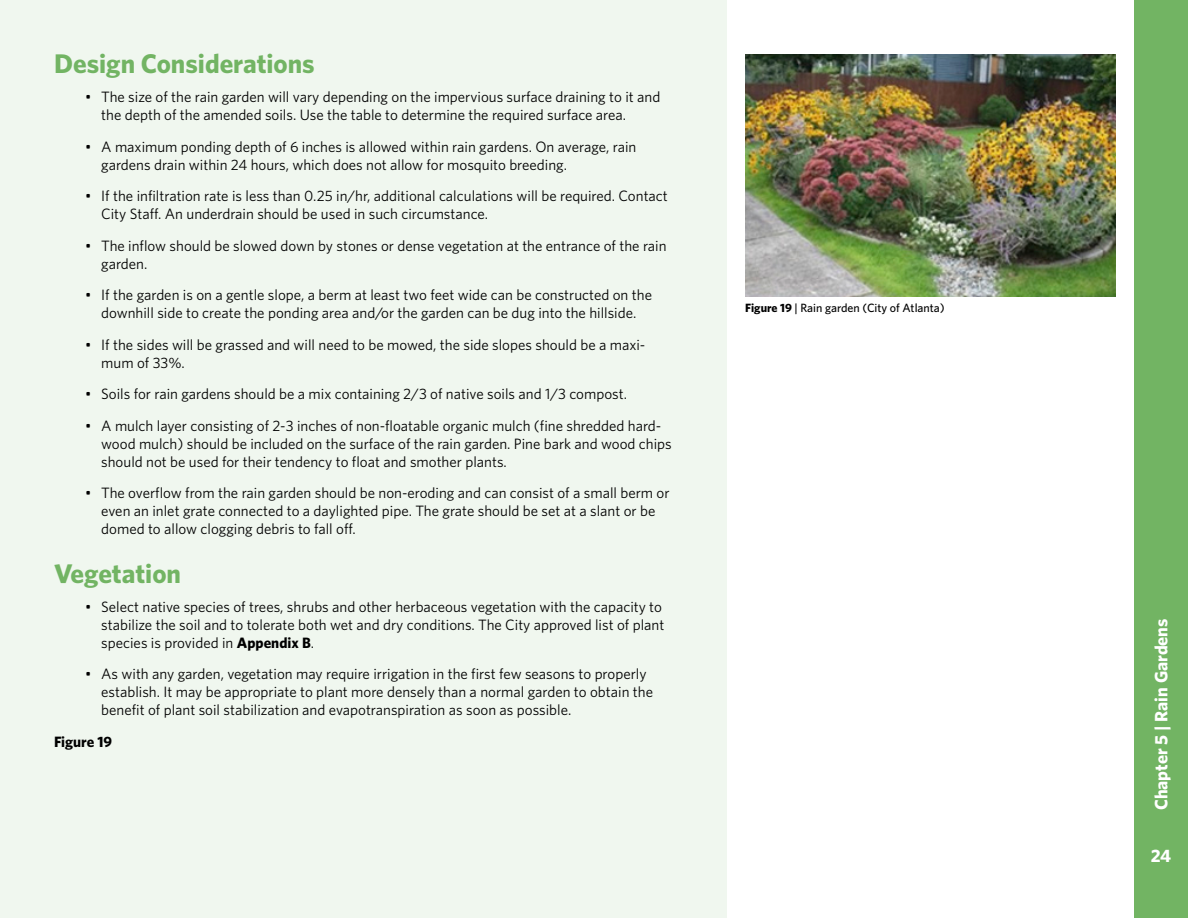
<style>
.page{position:relative;width:1188px;height:918px;background:#fff}
.page>*{position:absolute;margin:0;border:0;box-sizing:border-box;transform-origin:0 0}
.Subheadings{font:700 27px "Whitney";color:#72b463}
.t1{font:700 18px "Whitney";color:#fff}
.t2{font:15px/18px "Whitney";color:#000}
.Body{font:700 15px "Whitney";color:#000}
.Caption__Body_Bold{font:500 12px "Whitney";color:#000}
.s1{font-weight:700}
</style>
<div class="page">
<div style="left:1134px;top:0;width:54px;height:918px;background:#72b463"></div>
<div style="left:0;top:0;width:727px;height:918px;background:#f0f7ef"></div>
<img style="left:745px;top:54px;width:371px;height:243px">
<p class="Subheadings" style="left:54px;top:48px;width:262px">Design Considerations</p>
<p class="t2" style="left:101px;top:88px;width:561px;text-indent:-16px">• The size of the rain garden will vary depending on the impervious surface draining to it and the depth of the amended soils. Use the table to determine the required surface area.</p>
<p class="t2" style="left:101px;top:137px;width:537px;text-indent:-16px">• A maximum ponding depth of 6 inches is allowed within rain gardens. On average, rain gardens drain within 24 hours, which does not allow for mosquito breeding.</p>
<p class="t2" style="left:101px;top:187px;width:568px;text-indent:-16px">• If the infiltration rate is less than 0.25 in/hr, additional calculations will be required. Contact<br>City Staff. An underdrain should be used in such circumstance.</p>
<p class="t2" style="left:101px;top:236px;width:567px;text-indent:-16px">• The inflow should be slowed down by stones or dense vegetation at the entrance of the rain garden.</p>
<p class="t2" style="left:85px;top:286px;width:569px;text-align:center">• If the garden is on a gentle slope, a berm at least two feet wide can be constructed on the downhill side to create the ponding area and/or the garden can be dug into the hillside.</p>
<p class="t2" style="left:101px;top:335px;width:546px;text-indent:-16px">• If the sides will be grassed and will need to be mowed, the side slopes should be a maxi&shy;mum of 33%.</p>
<p class="t2" style="left:85px;top:385px;width:543px">• Soils for rain gardens should be a mix containing 2/3 of native soils and 1/3 compost.</p>
<p class="t2" style="left:101px;top:416px;width:572px;text-indent:-16px">• A mulch layer consisting of 2-3 inches of non-floatable organic mulch (fine shredded hard&shy;wood mulch) should be included on the surface of the rain garden. Pine bark and wood chips should not be used for their tendency to float and smother plants.</p>
<p class="t2" style="left:101px;top:484px;width:570px;text-indent:-16px">• The overflow from the rain garden should be non-eroding and can consist of a small berm or even an inlet grate connected to a daylighted pipe. The grate should be set at a slant or be domed to allow clogging debris to fall off.</p>
<p class="Subheadings" style="left:54px;top:557px;width:129px">Vegetation</p>
<p class="t2" style="left:101px;top:597px;width:565px;text-indent:-16px">• Select native species of trees, shrubs and other herbaceous vegetation with the capacity to stabilize the soil and to tolerate both wet and dry conditions. The City approved list of plant species is provided in <span class="s1">Appendix B</span>.</p>
<p class="t2" style="left:101px;top:665px;width:553px;text-indent:-16px">• As with any garden, vegetation may require irrigation in the first few seasons to properly establish. It may be appropriate to plant more densely than a normal garden to obtain the benefit of plant soil stabilization and evapotranspiration as soon as possible.</p>
<p class="Body" style="left:54px;top:732px;width:60px">Figure 19</p>
<p class="Caption__Body_Bold" style="left:745px;top:300px;width:201px"><span class="s1">Figure 19</span> | Rain garden (City of Atlanta)</p>
<p class="t1" style="left:1150px;top:810px;width:193px;rotate:-90deg">Chapter 5 | Rain Gardens</p>
<p class="t1" style="left:1151px;top:845px;width:22px">24</p>
</div>
